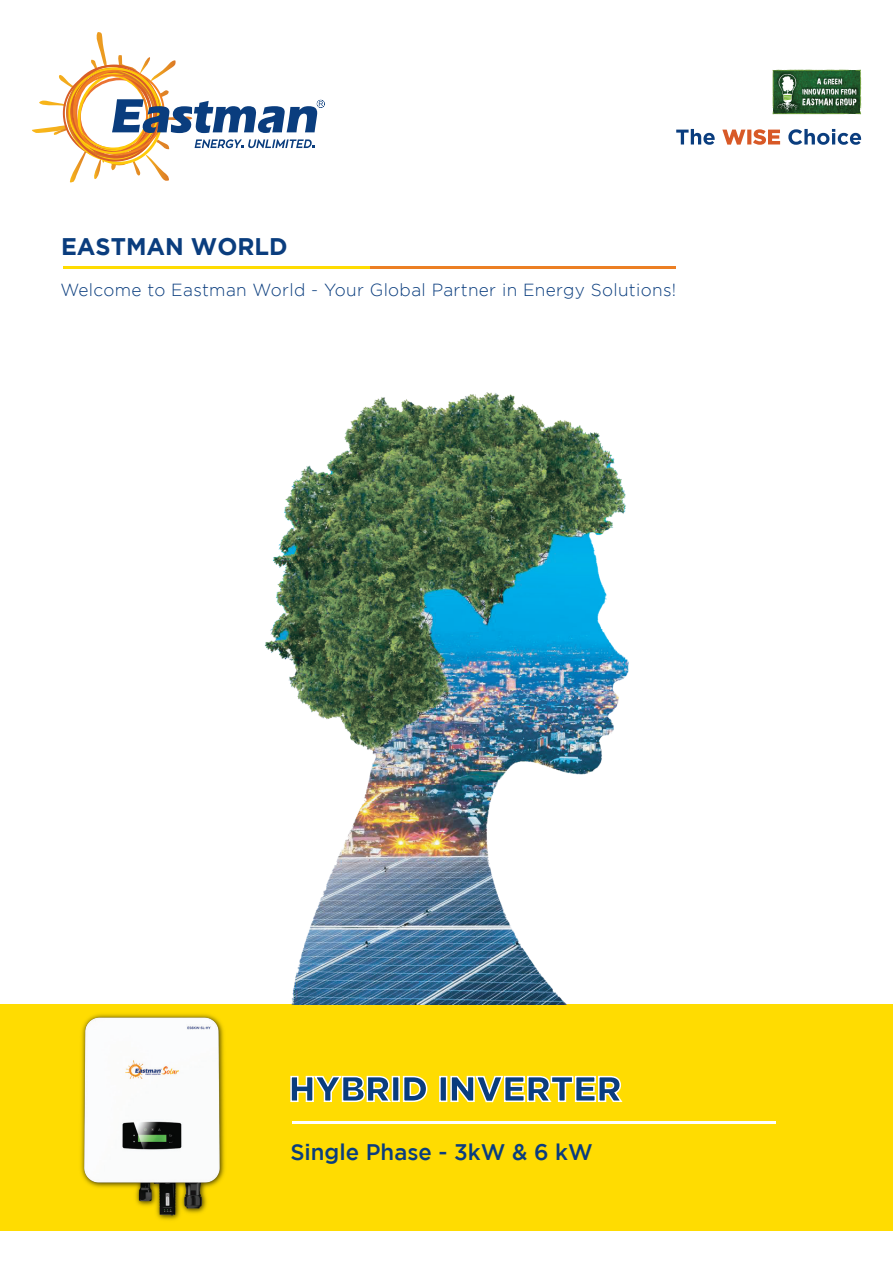
<style>
.page{position:relative;width:893px;height:1263px;background:#fff}
.page>*{position:absolute;margin:0;border:0;box-sizing:border-box;transform-origin:0 0}
.t1{font:900 35.25px "Gotham";color:#0a3d7e}
.t2{font:700 24px "Gotham";color:#0a3d7e}
.t3{font:500 22.5px "Gotham";color:#0a3d7e}
.t4{font:300 17.4px "Gotham";letter-spacing:.02em;color:#0a3d7e}
</style>
<div class="page">
<div style="left:0;top:1004px;width:893px;height:227px;background:#ffdc01"></div>
<svg style="left:676px;top:129px;width:185px;height:16px"></svg>
<svg style="left:773px;top:70px;width:88px;height:44px;background:#47714d"></svg>
<svg style="left:32px;top:32px;width:293px;height:151px"></svg>
<hr style="left:370px;top:266px;width:306px;height:3px;background:#ec7f23">
<hr style="left:63px;top:266px;width:307px;height:3px;background:#ffdc01">
<img style="left:264px;top:392px;width:365px;height:612px">
<img style="left:80px;top:1014px;width:145px;height:206px">
<hr style="left:534px;top:1121px;width:241px;height:3px;background:#fff">
<hr style="left:292px;top:1121px;width:242px;height:3px;background:#fff">
<svg style="left:290px;top:1075px;width:102px;height:27px"></svg>
<div style="left:392px;top:1076px;width:8px;height:26px;border:2px solid #fff"></div>
<svg style="left:402px;top:1075px;width:26px;height:27px"></svg>
<div style="left:439px;top:1076px;width:8px;height:26px;border:2px solid #fff"></div>
<svg style="left:450px;top:1075px;width:173px;height:28px"></svg>
<h2 class="t2" style="left:61px;top:232px;width:228px">EASTMAN WORLD</h2>
<p class="t4" style="left:60px;top:280px;width:617px">Welcome to Eastman World - Your Global Partner in Energy Solutions!</p>
<h1 class="t1" style="left:289px;top:1068px;width:334px">HYBRID INVERTER</h1>
<p class="t3" style="left:290px;top:1139px;width:304px">Single Phase - 3kW &amp; 6 kW</p>
</div>
